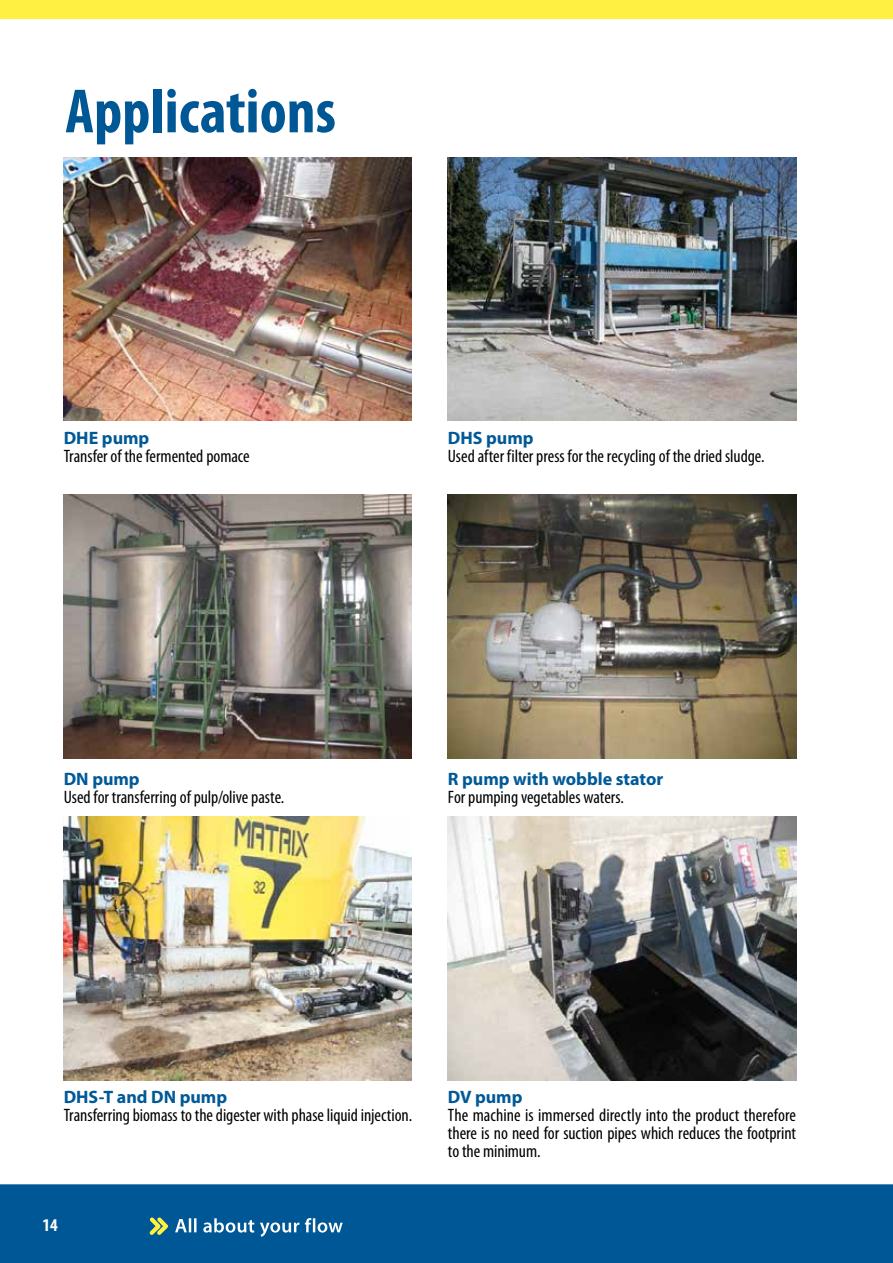
<style>
.page{position:relative;width:893px;height:1263px;background:#fff}
.page>*{position:absolute;margin:0;border:0;box-sizing:border-box;transform-origin:0 0}
.t1{font:700 condensed 63px "Myriad Pro";color:#005795}
.t2{font:condensed 18px/18px "Myriad Pro";letter-spacing:-.005em;color:#000;text-align:justify}
.t3{font:700 18px "Myriad Pro";letter-spacing:-.005em;color:#005997}
.t4{font:700 condensed 18px "Myriad Pro";color:#fff}
</style>
<div class="page">
<div style="left:0;top:1184px;width:893px;height:79px;background:#005795"></div>
<div style="left:0;top:0;width:893px;height:19px;background:#fff042"></div>
<svg style="left:149px;top:1217px;width:19px;height:18px"></svg>
<svg style="left:175px;top:1218px;width:168px;height:19px"></svg>
<img style="left:63px;top:157px;width:349px;height:264px">
<img style="left:447px;top:157px;width:349px;height:264px">
<img style="left:63px;top:495px;width:349px;height:263px">
<img style="left:447px;top:495px;width:349px;height:263px">
<img style="left:63px;top:817px;width:349px;height:263px">
<img style="left:447px;top:817px;width:349px;height:263px">
<h1 class="t1" style="left:65px;top:72px;width:272px">Applications</h1>
<p class="t3" style="left:64px;top:426px;width:87px">DHE pump</p>
<p class="t2" style="left:64px;top:447px;width:187px">Transfer of the fermented pomace</p>
<p class="t3" style="left:448px;top:426px;width:87px">DHS pump</p>
<p class="t2" style="left:448px;top:447px;width:318px">Used after filter press for the recycling of the dried sludge.</p>
<p class="t3" style="left:64px;top:767px;width:77px">DN pump</p>
<p class="t2" style="left:64px;top:787px;width:222px">Used for transferring of pulp/olive paste.</p>
<p class="t3" style="left:448px;top:767px;width:217px">R pump with wobble stator</p>
<p class="t2" style="left:448px;top:787px;width:178px">For pumping vegetables waters.</p>
<p class="t3" style="left:64px;top:1085px;width:165px">DHS-T and DN pump</p>
<p class="t2" style="left:64px;top:1106px;width:350px">Transferring biomass to the digester with phase liquid injection.</p>
<p class="t4" style="left:43px;top:1214px;width:17px">14</p>
<p class="t3" style="left:448px;top:1085px;width:76px">DV pump</p>
<p class="t2" style="left:448px;top:1106px;width:350px">The machine is immersed directly into the product therefore there is no need for suction pipes which reduces the footprint to the minimum.</p>
</div>
